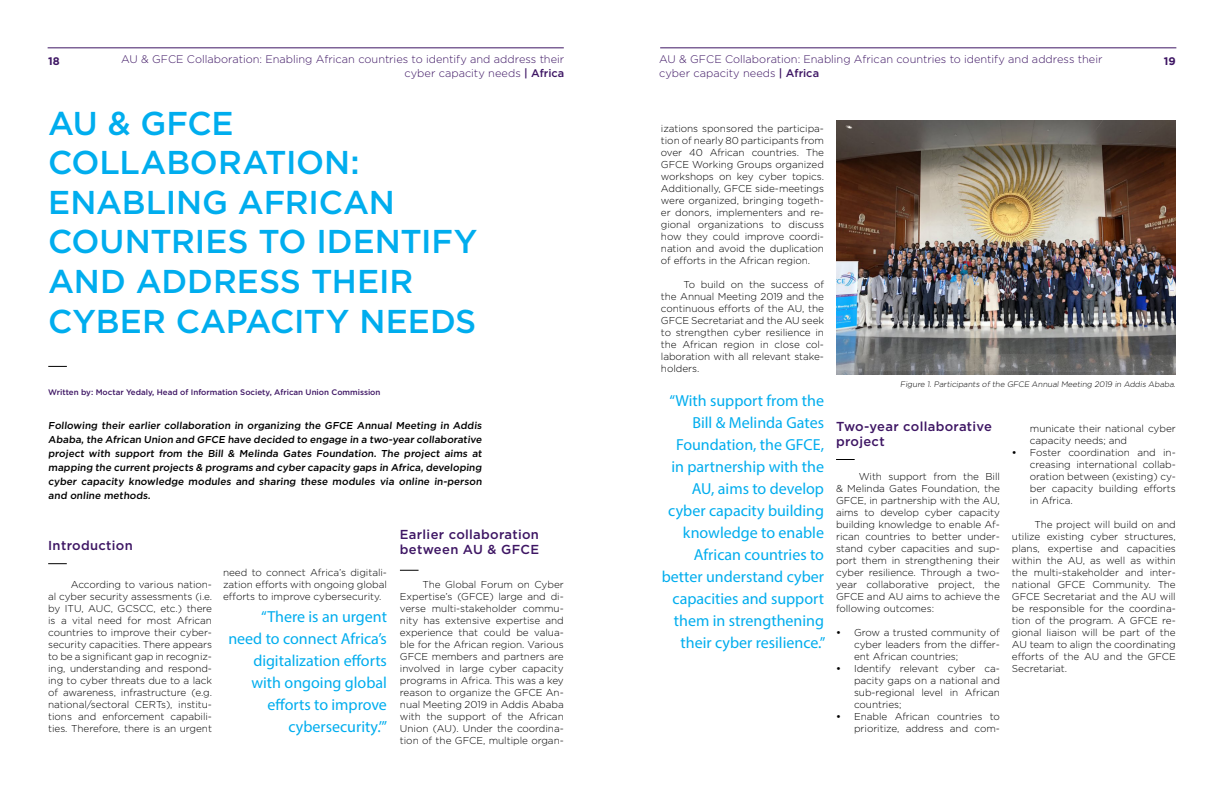
<style>
.page{position:relative;width:1224px;height:792px;background:#fff}
.page>*{position:absolute;margin:0;border:0;box-sizing:border-box;transform-origin:0 0}
.Titel{font:500 33px/39.6px "Gotham";letter-spacing:-.005em;color:#00adee}
.t1{font:16px/22px "Myriad Pro";color:#00adee;text-align:right}
.Kop__platte_tekst{font:500 13px/15.5px "Gotham";letter-spacing:.025em;color:#3e1664}
.bovenregel{font:300 11px/14px "Gotham";color:#3e1664}
.t2{font:700 11px "Gotham";color:#3e1664}
.Platte_tekst{font:300 10px/12px "Gotham";letter-spacing:-.005em;color:#000;text-align:justify}
.Inleiding{font:500 10px/14px "Gotham";color:#000;text-align:justify}
.Subtekst__artikel{font:500 8px "Gotham";color:#3e1664}
.Tekst_foto{font:300 8px "Gotham";color:#000}
.s1{font-weight:500}
</style>
<div class="page">
<svg style="left:48px;top:366px;width:19px;height:1px"></svg>
<hr style="left:48px;top:47px;width:516px;height:1px;background:#3e1664">
<svg style="left:400px;top:570px;width:19px;height:1px"></svg>
<svg style="left:48px;top:563px;width:19px;height:1px"></svg>
<hr style="left:660px;top:47px;width:516px;height:1px;background:#3e1664">
<svg style="left:836px;top:459px;width:19px;height:1px"></svg>
<img style="left:836px;top:120px;width:340px;height:255px">
<p class="t2" style="left:48px;top:54px;width:13px">18</p>
<p class="bovenregel" style="left:121px;top:52px;width:445px">AU &amp; GFCE Collaboration: Enabling African countries to identify and address their</p>
<p class="t2" style="left:1164px;top:54px;width:13px">19</p>
<p class="bovenregel" style="left:404px;top:66px;width:161px">cyber capacity needs <span class="s1">| Africa</span></p>
<p class="Titel" style="left:48px;top:103px;width:431px">AU &amp; GFCE<br>COLLABORATION:<br>ENABLING AFRICAN<br>COUNTRIES TO IDENTIFY<br>AND ADDRESS THEIR<br>CYBER CAPACITY NEEDS</p>
<p class="bovenregel" style="left:659px;top:52px;width:445px">AU &amp; GFCE Collaboration: Enabling African countries to identify and address their cyber capacity needs <span class="s1">| Africa</span></p>
<p class="Platte_tekst" style="left:661px;top:122px;width:165px">izations sponsored the participa&shy;tion of nearly 80 participants from over 40 African countries. The GFCE Working Groups organized workshops on key cyber topics.<br>Additionally, GFCE side-meetings were organized, bringing togeth&shy;er donors, implementers and re&shy;gional organizations to discuss how they could improve coordi&shy;nation and avoid the duplication of efforts in the African region.</p>
<p class="Platte_tekst" style="left:661px;top:278px;width:165px;text-indent:23px">To build on the success of the Annual Meeting 2019 and the continuous efforts of the AU, the GFCE Secretariat and the AU seek to strengthen cyber resilience in the African region in close col&shy;laboration with all relevant stake&shy;holders.</p>
<p class="t1" style="left:662px;top:390px;width:165px">“With support from the<br>Bill &amp; Melinda Gates<br>Foundation, the GFCE, in partnership with the<br>AU, aims to develop cyber capacity building knowledge to enable<br>African countries to better understand cyber capacities and support them in strengthening their cyber resilience.”</p>
<p class="Tekst_foto" style="left:900px;top:379px;width:278px">Figure 1. Participants of the GFCE Annual Meeting 2019 in Addis Ababa.</p>
<p class="Subtekst__artikel" style="left:48px;top:387px;width:334px">Written by: Moctar Yedaly, Head of Information Society, African Union Commission</p>
<p class="Inleiding" style="left:48px;top:418px;width:437px">Following their earlier collaboration in organizing the GFCE Annual Meeting in Addis Ababa, the African Union and GFCE have decided to engage in a two-year collaborative project with support from the Bill &amp; Melinda Gates Foundation. The project aims at mapping the current projects &amp; programs and cyber capacity gaps in Africa, developing cyber capacity knowledge modules and sharing these modules via online in-person and online methods.</p>
<p class="Kop__platte_tekst" style="left:836px;top:418px;width:158px">Two-year collaborative project</p>
<p class="Platte_tekst" style="left:836px;top:470px;width:165px;text-indent:23px">With support from the Bill &amp; Melinda Gates Foundation, the GFCE, in partnership with the AU, aims to develop cyber capacity building knowledge to enable Af&shy;rican countries to better under&shy;stand cyber capacities and sup&shy;port them in strengthening their cyber resilience. Through a two&shy;year collaborative project, the GFCE and AU aims to achieve the following outcomes:</p>
<p class="Platte_tekst" style="left:854px;top:626px;width:147px;text-indent:-18px"><span class="s1">•</span> Grow a trusted community of cyber leaders from the differ&shy;ent African countries;</p>
<p class="Platte_tekst" style="left:854px;top:662px;width:147px;text-indent:-18px"><span class="s1">•</span> Identify relevant cyber ca&shy;pacity gaps on a national and sub-regional level in African countries;</p>
<p class="Platte_tekst" style="left:836px;top:710px;width:165px;text-align:right"><span class="s1">•</span> Enable African countries to prioritize, address and com-</p>
<p class="Platte_tekst" style="left:1030px;top:422px;width:147px">municate their national cyber capacity needs; and</p>
<p class="Platte_tekst" style="left:1030px;top:446px;width:147px;text-indent:-18px"><span class="s1">•</span> Foster coordination and in&shy;creasing international collab&shy;oration between (existing) cy&shy;ber capacity building efforts in Africa.</p>
<p class="Platte_tekst" style="left:1012px;top:518px;width:165px;text-indent:23px">The project will build on and utilize existing cyber structures, plans, expertise and capacities within the AU, as well as within the multi-stakeholder and inter&shy;national GFCE Community. The GFCE Secretariat and the AU will be responsible for the coordina&shy;tion of the program. A GFCE re&shy;gional liaison will be part of the AU team to align the coordinating efforts of the AU and the GFCE Secretariat.</p>
<p class="Kop__platte_tekst" style="left:400px;top:526px;width:141px">Earlier collaboration between AU &amp; GFCE</p>
<p class="Platte_tekst" style="left:400px;top:578px;width:165px;text-indent:23px">The Global Forum on Cyber Expertise’s (GFCE) large and di&shy;verse multi-stakeholder commu&shy;nity has extensive expertise and experience that could be valua&shy;ble for the African region. Various GFCE members and partners are involved in large cyber capacity programs in Africa. This was a key reason to organize the GFCE An&shy;nual Meeting 2019 in Addis Ababa with the support of the African Union (AU). Under the coordina&shy;tion of the GFCE, multiple organ-</p>
<p class="Kop__platte_tekst" style="left:48px;top:538px;width:86px">Introduction</p>
<p class="Platte_tekst" style="left:48px;top:578px;width:165px;text-indent:23px">According to various nation&shy;al cyber security assessments (i.e. by ITU, AUC, GCSCC, etc.) there is a vital need for most African countries to improve their cyber&shy;security capacities. There appears to be a significant gap in recogniz&shy;ing, understanding and respond&shy;ing to cyber threats due to a lack of awareness, infrastructure (e.g. national/sectoral CERTs), institu&shy;tions and enforcement capabili&shy;ties. Therefore, there is an urgent</p>
<p class="Platte_tekst" style="left:223px;top:566px;width:165px">need to connect Africa’s digitali&shy;zation efforts with ongoing global efforts to improve cybersecurity.</p>
<p class="t1" style="left:228px;top:606px;width:160px">“There is an urgent need to connect Africa’s digitalization efforts with ongoing global efforts to improve cybersecurity.’”</p>
</div>
